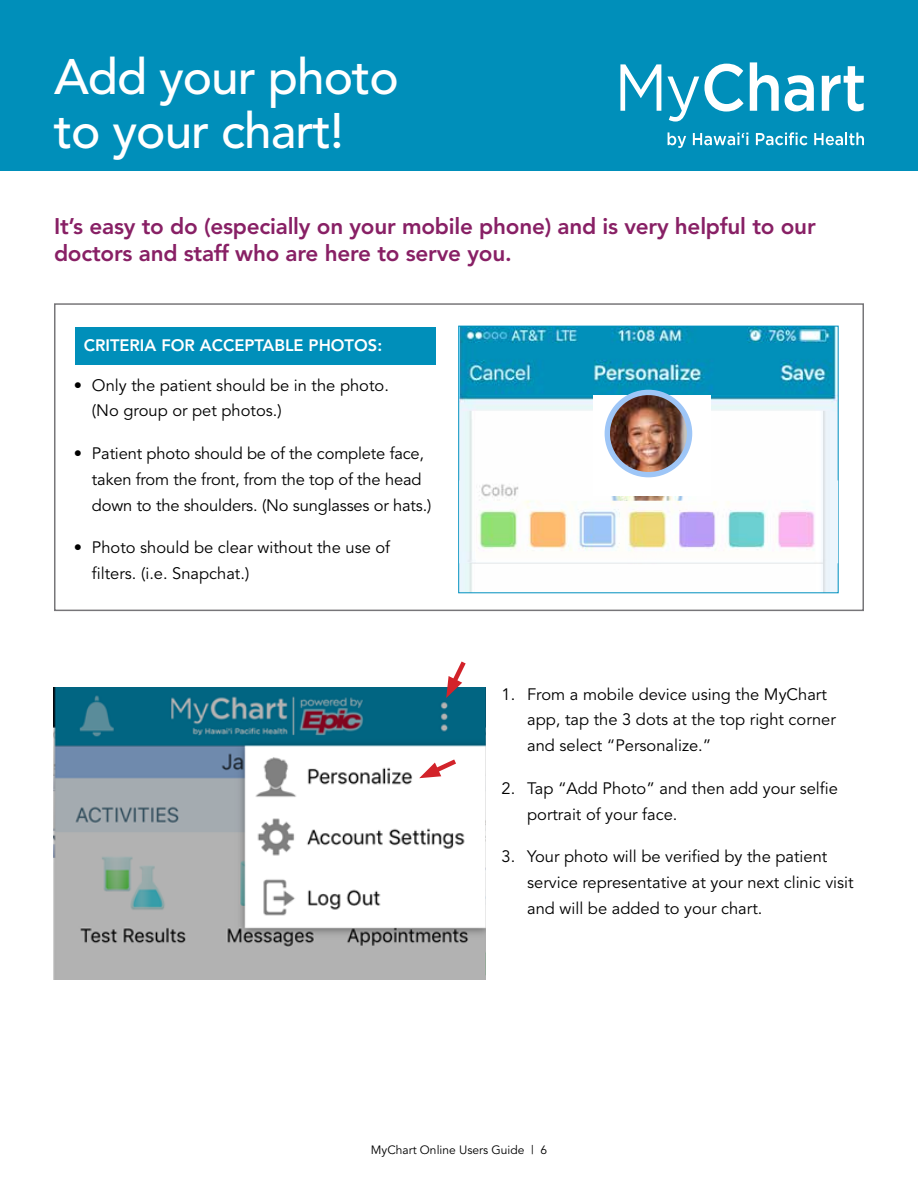
<style>
.page{position:relative;width:918px;height:1188px;background:#fff}
.page>*{position:absolute;margin:0;border:0;box-sizing:border-box;transform-origin:0 0}
.t1{font:500 49.5px/54px "Avenir";letter-spacing:-.02em;color:#fff}
.t2{font:800 22.5px/27px "Avenir";letter-spacing:-.01em;color:#882065}
.t3{font:16.5px/25.8px "Avenir";color:#000}
.t4{font:800 16.5px "Avenir";color:#fff}
.t5{font:12px "Avenir";color:#000}
</style>
<div class="page">
<div style="left:75px;top:327px;width:361px;height:38px;background:#008fba"></div>
<div style="left:0;top:0;width:918px;height:171px;background:#008fba"></div>
<svg style="left:668px;top:132px;width:18px;height:16px"></svg>
<svg style="left:693px;top:133px;width:55px;height:12px"></svg>
<svg style="left:756px;top:132px;width:51px;height:13px"></svg>
<svg style="left:814px;top:132px;width:50px;height:13px"></svg>
<svg style="left:620px;top:64px;width:41px;height:47px"></svg>
<svg style="left:667px;top:64px;width:77px;height:58px"></svg>
<svg style="left:750px;top:62px;width:29px;height:49px"></svg>
<svg style="left:785px;top:75px;width:29px;height:36px"></svg>
<svg style="left:822px;top:66px;width:42px;height:45px"></svg>
<img style="left:54px;top:688px;width:432px;height:291px">
<img style="left:460px;top:328px;width:377px;height:263px">
<div style="left:458px;top:326px;width:381px;height:267px;border:1px solid #0090bf"></div>
<img style="left:459px;top:480px;width:379px;height:83px">
<div style="left:593px;top:395px;width:117px;height:101px;background:#fff"></div>
<img style="left:607px;top:392px;width:83px;height:83px;border-radius:41px">
<div style="left:605px;top:390px;width:87px;height:87px;border:5px solid #9ec6f7;border-radius:50%"></div>
<svg style="left:419px;top:756px;width:42px;height:23px"></svg>
<svg style="left:446px;top:661px;width:24px;height:37px"></svg>
<div style="left:54px;top:303px;width:810px;height:308px;border:2px solid #777679"></div>
<h1 class="t1" style="left:54px;top:51px;width:346px">Add your photo to your chart!</h1>
<h2 class="t2" style="left:54px;top:213px;width:763px">It’s easy to do (especially on your mobile phone) and is very helpful to our doctors and staff who are here to serve you.</h2>
<p class="t4" style="left:84px;top:336px;width:140px">Crite ria for Accepta</p>
<p class="t4" style="left:274px;top:336px;width:109px">ble Photos:</p>
<p class="t3" style="left:92px;top:372px;width:298px;text-indent:-18px">• Only the patient should be in the photo. (No group or pet photos.)</p>
<p class="t3" style="left:92px;top:441px;width:341px;text-indent:-18px">• Patient photo should be of the complete face, taken from the front, from the top of the head down to the shoulders. (No sunglasses or hats.)</p>
<p class="t3" style="left:92px;top:535px;width:300px;text-indent:-18px">• Photo should be clear without the use of filters. (i.e. Snapchat.)</p>
<p class="t3" style="left:527px;top:681px;width:310px;text-indent:-25px">1. From a mobile device using the MyChart app, tap the 3 dots at the top right corner and select “Personalize.”</p>
<p class="t3" style="left:527px;top:776px;width:312px;text-indent:-25px">2. Tap “Add Photo” and then add your selfie portrait of your face.</p>
<p class="t3" style="left:527px;top:844px;width:328px;text-indent:-25px">3. Your photo will be verified by the patient service representative at your next clinic visit and will be added to your chart.</p>
<p class="t5" style="left:371px;top:1143px;width:178px">MyChart Online Users Guide | 6</p>
</div>
